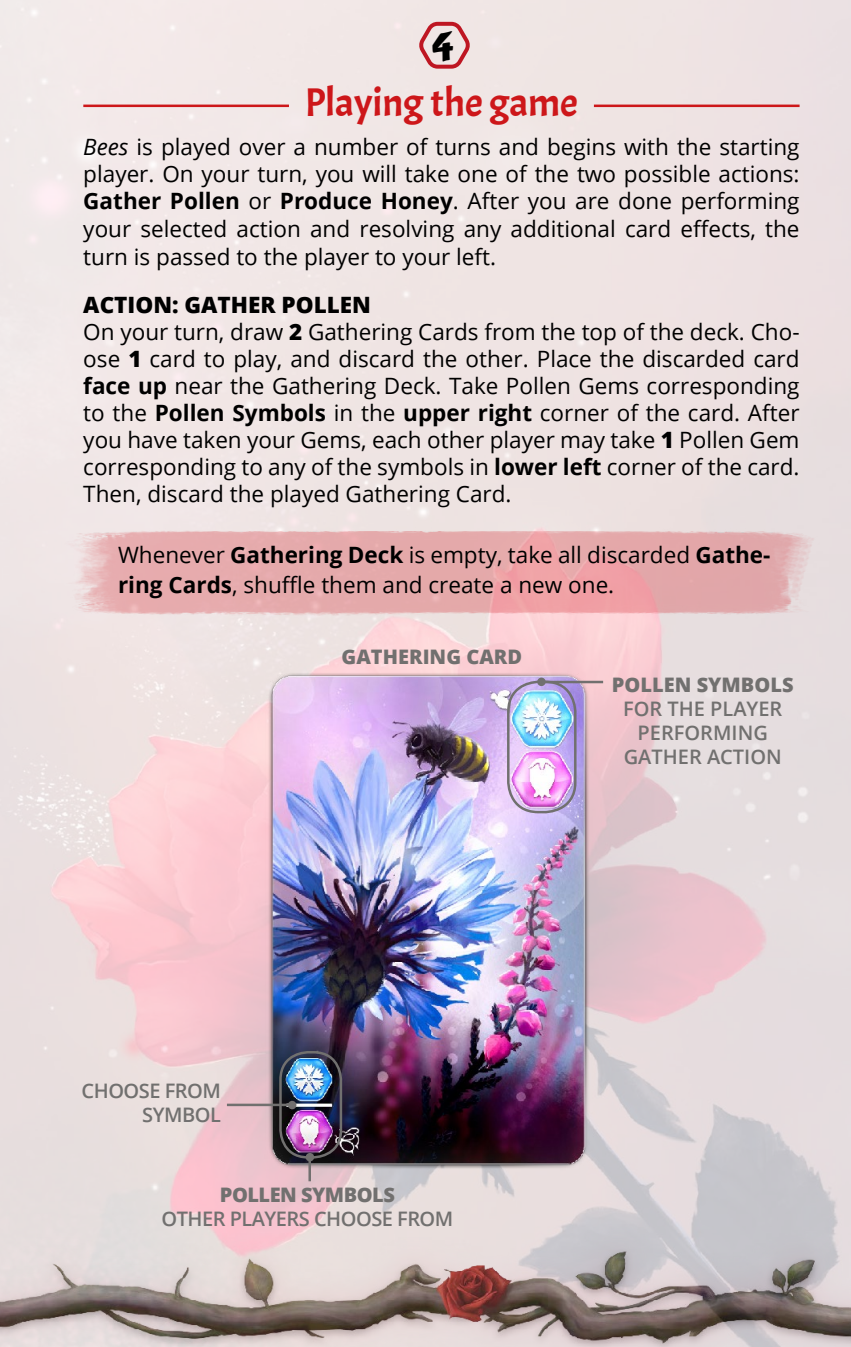
<style>
.page{position:relative;width:851px;height:1347px;background:#fff}
.page>*{position:absolute;margin:0;border:0;box-sizing:border-box;transform-origin:0 0}
.t1{font:40px "Acme";color:#cd171a}
.t2{font:25px "Jackinthe Box";color:#000}
.t3{font:22.5px/27px "Open Sans";color:#000}
.t4{font:600 20px/24px "Open Sans";letter-spacing:-.025em;color:#71706f;text-align:right}
.t5{font:600 20px/24px "Open Sans";color:#71706f;text-align:center}
.t6{font:800 20px "Open Sans";color:#71706f}
.t7{font:800 20px "Open Sans";letter-spacing:-.025em;color:#71706f}
.s1{font-style:italic}
.s2{font-weight:700}
.s3{font-weight:800}
</style>
<div class="page">
<img style="left:0;top:0;width:850px;height:1346px">
<img style="left:252px;top:654px;width:354px;height:531px">
<hr style="left:308px;top:1157px;width:3px;height:24px;background:#71706f">
<hr style="left:227px;top:1103px;width:65px;height:3px;background:#71706f">
<hr style="left:544px;top:681px;width:59px;height:2px;background:#71706f">
<svg style="left:305px;top:1152px;width:9px;height:9px"></svg>
<div style="left:288px;top:1100px;width:8px;height:9px;background:#71706f;border-radius:50%"></div>
<svg style="left:537px;top:677px;width:8px;height:9px"></svg>
<div style="left:507px;top:680px;width:69px;height:133px;border:2px solid #71706f;border-radius:30px"></div>
<div style="left:279px;top:1051px;width:63px;height:107px;border:2px solid #71706f;border-radius:27px"></div>
<img style="left:41px;top:528px;width:779px;height:89px">
<hr style="left:83px;top:105px;width:206px;height:2px;background:#cd171a">
<hr style="left:594px;top:105px;width:205px;height:2px;background:#cd171a">
<svg style="left:417px;top:20px;width:54px;height:50px;background:#e5babb"></svg>
<p class="t2" style="left:432px;top:34px;width:22px">4</p>
<h1 class="t1" style="left:305px;top:78px;width:275px">Playing the game</h1>
<p class="t3" style="left:83px;top:133px;width:717px;text-align:justify"><span class="s1">Bees</span> is played over a number of turns and begins with the starting player. On your turn, you will take one of the two possible actions:<br><span class="s2">Gather Pollen</span> or <span class="s2">Produce Honey</span>. After you are done performing your selected action and resolving any additional card effects, the turn is passed to the player to your left.</p>
<p class="t3" style="left:83px;top:291px;width:717px"><span class="s3">ACTION: GATHER POLLEN<br></span>On your turn, draw <span class="s3">2</span> Gathering Cards from the top of the deck. Cho&shy;ose <span class="s3">1</span> card to play, and discard the other. Place the discarded card <span class="s2">face up</span> near the Gathering Deck. Take Pollen Gems corresponding to the <span class="s2">Pollen Symbols</span> in the <span class="s2">upper right</span> corner of the card. After you have taken your Gems, each other player may take <span class="s3">1</span> Pollen Gem corresponding to any of the symbols in <span class="s2">lower left</span> corner of the card.<br>Then, discard the played Gathering Card.</p>
<p class="t3" style="left:118px;top:539px;width:653px;line-height:30px">Whenever <span class="s2">Gathering Deck</span> is empty, take all discarded <span class="s2">Gathe&shy;ring Cards</span>, shuffle them and create a new one.</p>
<p class="t6" style="left:341px;top:641px;width:182px">GATHERING CARD</p>
<p class="t6" style="left:612px;top:669px;width:183px">POLLEN SYMBOLS</p>
<p class="t5" style="left:623px;top:696px;width:161px">FOR THE PLAYER<br>PERFORMING<br>GATHER ACTION</p>
<p class="t4" style="left:82px;top:1078px;width:141px">CHOOSE FROM<br>SYMBOL</p>
<p class="t7" style="left:220px;top:1179px;width:176px">POLLEN SYMBOLS</p>
<p class="t4" style="left:161px;top:1206px;width:293px">OTHER PLAYERS CHOOSE FROM</p>
</div>
